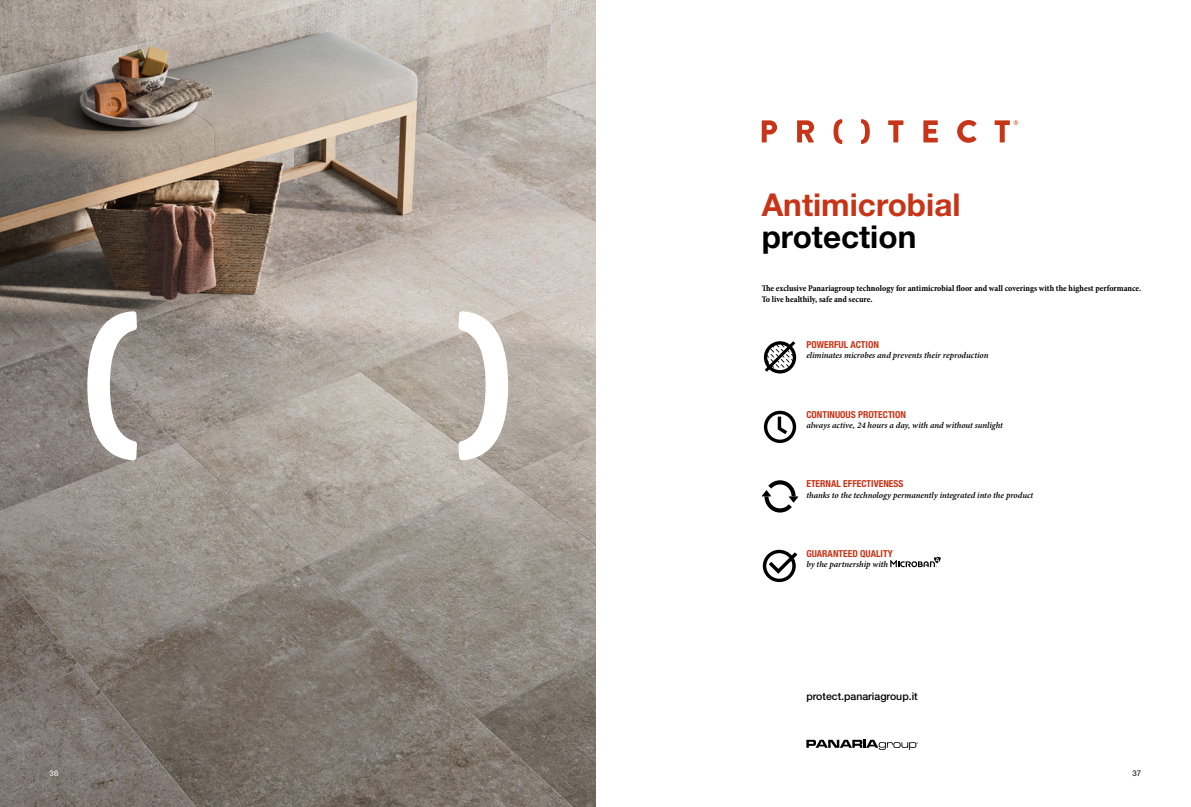
<style>
.page{position:relative;width:1191px;height:807px;background:#fff}
.page>*{position:absolute;margin:0;border:0;box-sizing:border-box;transform-origin:0 0}
.t1{font:700 31.5px "Helvetica Neue LT Std";color:#c73417}
.t2{font:700 31.5px "Helvetica Neue LT Std";color:#000}
.t3{font:500 10.5px "Helvetica Neue LT Std";color:#000}
.t4{font:700 condensed 9.62px "Helvetica Neue LT Std";color:#c73417}
.t5{font:italic 600 8.75px "Minion Pro";letter-spacing:-.005em;color:#000}
.t6{font:700 condensed 8.75px/10.5px "Minion Pro";color:#000}
.t7{font:7.88px "Helvetica Neue LT Std";color:#fff}
.t8{font:7.88px "Helvetica Neue LT Std";color:#000}
</style>
<div class="page">
<img style="left:0;top:0;width:595px;height:806px">
<svg style="left:87px;top:311px;width:50px;height:149px"></svg>
<svg style="left:458px;top:311px;width:50px;height:149px"></svg>
<svg style="left:806px;top:739px;width:112px;height:10px"></svg>
<svg style="left:890px;top:556px;width:50px;height:11px"></svg>
<svg style="left:763px;top:549px;width:34px;height:32px"></svg>
<svg style="left:764px;top:341px;width:32px;height:32px"></svg>
<svg style="left:764px;top:410px;width:32px;height:33px"></svg>
<svg style="left:761px;top:480px;width:37px;height:32px"></svg>
<svg style="left:761px;top:120px;width:16px;height:22px"></svg>
<svg style="left:797px;top:120px;width:17px;height:22px"></svg>
<svg style="left:833px;top:119px;width:9px;height:25px"></svg>
<svg style="left:861px;top:119px;width:8px;height:25px"></svg>
<svg style="left:888px;top:120px;width:15px;height:22px"></svg>
<svg style="left:923px;top:120px;width:14px;height:22px"></svg>
<svg style="left:957px;top:120px;width:19px;height:23px"></svg>
<svg style="left:994px;top:120px;width:24px;height:22px"></svg>
<h1 class="t1" style="left:761px;top:185px;width:200px">Antimicrobial</h1>
<h1 class="t2" style="left:761px;top:217px;width:156px">protection</h1>
<p class="t6" style="left:761px;top:283px;width:381px">The exclusive Panariagroup technology for antimicrobial floor and wall coverings with the highest performance.<br>To live healthily, safe and secure.</p>
<p class="t4" style="left:806px;top:338px;width:74px">POWERFUL ACTION</p>
<p class="t5" style="left:806px;top:349px;width:184px">eliminates microbes and prevents their reproduction</p>
<p class="t4" style="left:806px;top:408px;width:101px">CONTINUOUS PROTECTION</p>
<p class="t5" style="left:806px;top:419px;width:198px">always active, 24 hours a day, with and without sunlight</p>
<p class="t4" style="left:806px;top:477px;width:99px">ETERNAL EFFECTIVENESS</p>
<p class="t5" style="left:806px;top:488px;width:228px">thanks to the technology permanently integrated into the product</p>
<p class="t4" style="left:806px;top:547px;width:88px">GUARANTEED QUALITY</p>
<p class="t5" style="left:806px;top:558px;width:83px">by the partnership with</p>
<p class="t3" style="left:806px;top:690px;width:113px">protect.panariagroup.it</p>
<p class="t7" style="left:50px;top:768px;width:10px">36</p>
<p class="t8" style="left:1132px;top:768px;width:10px">37</p>
</div>
